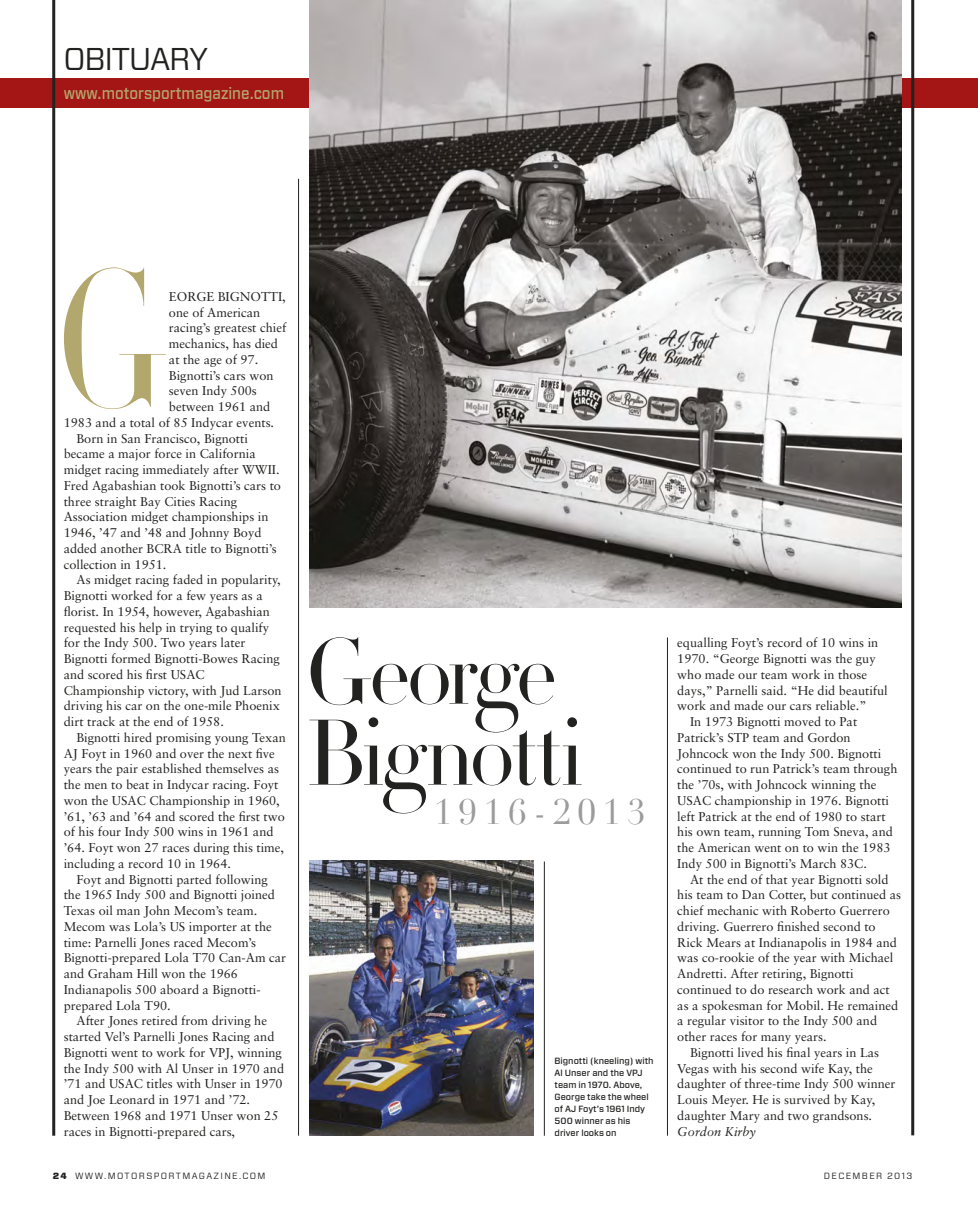
<style>
.page{position:relative;width:978px;height:1212px;background:#fff}
.page>*{position:absolute;margin:0;border:0;box-sizing:border-box;transform-origin:0 0}
.t1{font:300 190.65px "HTF Didot L96";color:#b2a76d;scale:.8 1}
.t2{font:300 91.5px/81px "HTF Didot L64";letter-spacing:-.04em;color:#222221}
.t3{font:34.5px "Didot";letter-spacing:.2em;color:#9c9b9b}
.t4{font:31.5px "Forza";letter-spacing:-.04em;color:#222221}
.t5{font:500 16.5px "Forza";color:#b2a76d;scale:.9 1}
.t6{font:12.75px "Sabon LT";color:#222221}
.t7{font:italic 12.75px "Sabon LT";color:#222221}
.t8{font:500 9px/12px "Forza";color:#222221}
.t9{font:9px "Forza";letter-spacing:.15em;color:#222221}
.s1{font-weight:900}
</style>
<div class="page">
<hr style="left:667px;top:637px;width:1px;height:498px;background:#222221">
<div style="left:0;top:78px;width:978px;height:29px;background:#a41515"></div>
<hr style="left:911px;top:0;width:3px;height:1135px;background:#222221">
<hr style="left:52px;top:0;width:3px;height:1135px;background:#222221">
<hr style="left:298px;top:179px;width:1px;height:956px;background:#222221">
<hr style="left:544px;top:861px;width:1px;height:274px;background:#222221">
<img style="left:309px;top:0;width:592px;height:607px">
<img style="left:309px;top:861px;width:224px;height:274px">
<h3 class="t4" style="left:64px;top:37px;width:146px">OBITUARY</h3>
<p class="t5" style="left:64px;top:82px;width:246px">www.motorsportmagazine.com</p>
<h1 class="t1" style="left:56px;top:205px;width:132px">G</h1>
<p class="t6" style="left:169px;top:289px;width:118px">eorge Bignotti,</p>
<p class="t6" style="left:169px;top:304px;width:93px">one of American</p>
<p class="t6" style="left:169px;top:320px;width:119px">racing’s greatest chief</p>
<p class="t6" style="left:169px;top:336px;width:111px">mechanics, has died</p>
<p class="t6" style="left:169px;top:352px;width:91px">at the age of 97.</p>
<p class="t6" style="left:169px;top:367px;width:106px">Bignotti’s cars won</p>
<p class="t6" style="left:169px;top:383px;width:89px">seven Indy 500s</p>
<p class="t6" style="left:169px;top:399px;width:103px">between 1961 and</p>
<p class="t6" style="left:64px;top:415px;width:212px">1983 and a total of 85 Indycar events.</p>
<p class="t6" style="left:76px;top:430px;width:173px">Born in San Francisco, Bignotti</p>
<p class="t6" style="left:64px;top:446px;width:193px">became a major force in California</p>
<p class="t6" style="left:64px;top:462px;width:217px">midget racing immediately after WWII.</p>
<p class="t6" style="left:64px;top:478px;width:219px">Fred Agabashian took Bignotti’s cars to</p>
<p class="t6" style="left:64px;top:493px;width:175px">three straight Bay Cities Racing</p>
<p class="t6" style="left:64px;top:509px;width:206px">Association midget championships in</p>
<p class="t6" style="left:64px;top:525px;width:199px">1946, ’47 and ’48 and Johnny Boyd</p>
<p class="t6" style="left:64px;top:541px;width:214px">added another BCRA title to Bignotti’s</p>
<p class="t6" style="left:64px;top:556px;width:104px">collection in 1951.</p>
<p class="t6" style="left:76px;top:572px;width:206px">As midget racing faded in popularity,</p>
<p class="t6" style="left:64px;top:588px;width:201px">Bignotti worked for a few years as a</p>
<p class="t6" style="left:64px;top:604px;width:208px">florist. In 1954, however, Agabashian</p>
<p class="t6" style="left:64px;top:619px;width:207px">requested his help in trying to qualify</p>
<p class="t6" style="left:64px;top:635px;width:183px">for the Indy 500. Two years later</p>
<p class="t6" style="left:64px;top:651px;width:218px">Bignotti formed Bignotti-Bowes Racing</p>
<p class="t6" style="left:64px;top:667px;width:142px">and scored his first USAC</p>
<p class="t6" style="left:64px;top:682px;width:219px">Championship victory, with Jud Larson</p>
<p class="t6" style="left:64px;top:698px;width:218px">driving his car on the one-mile Phoenix</p>
<p class="t6" style="left:64px;top:714px;width:162px">dirt track at the end of 1958.</p>
<p class="t6" style="left:76px;top:730px;width:211px">Bignotti hired promising young Texan</p>
<p class="t6" style="left:64px;top:745px;width:213px">AJ Foyt in 1960 and over the next five</p>
<p class="t6" style="left:64px;top:761px;width:217px">years the pair established themselves as</p>
<p class="t6" style="left:64px;top:777px;width:216px">the men to beat in Indycar racing. Foyt</p>
<p class="t6" style="left:64px;top:793px;width:218px">won the USAC Championship in 1960,</p>
<p class="t6" style="left:64px;top:808px;width:223px">’61, ’63 and ’64 and scored the first two</p>
<p class="t6" style="left:64px;top:824px;width:211px">of his four Indy 500 wins in 1961 and</p>
<p class="t6" style="left:64px;top:840px;width:222px">’64. Foyt won 27 races during this time,</p>
<p class="t6" style="left:64px;top:856px;width:169px">including a record 10 in 1964.</p>
<p class="t6" style="left:76px;top:871px;width:193px">Foyt and Bignotti parted following</p>
<p class="t6" style="left:64px;top:887px;width:213px">the 1965 Indy 500 and Bignotti joined</p>
<p class="t6" style="left:64px;top:903px;width:195px">Texas oil man John Mecom’s team.</p>
<p class="t6" style="left:64px;top:919px;width:210px">Mecom was Lola’s US importer at the</p>
<p class="t6" style="left:64px;top:934px;width:194px">time: Parnelli Jones raced Mecom’s</p>
<p class="t6" style="left:64px;top:950px;width:224px">Bignotti-prepared Lola T70 Can-Am car</p>
<p class="t6" style="left:64px;top:966px;width:176px">and Graham Hill won the 1966</p>
<p class="t6" style="left:64px;top:982px;width:198px">Indianapolis 500 aboard a Bignotti-</p>
<p class="t6" style="left:64px;top:997px;width:108px">prepared Lola T90.</p>
<p class="t6" style="left:76px;top:1013px;width:192px">After Jones retired from driving he</p>
<p class="t6" style="left:64px;top:1029px;width:212px">started Vel’s Parnelli Jones Racing and</p>
<p class="t6" style="left:64px;top:1045px;width:220px">Bignotti went to work for VPJ, winning</p>
<p class="t6" style="left:64px;top:1060px;width:222px">the Indy 500 with Al Unser in 1970 and</p>
<p class="t6" style="left:64px;top:1076px;width:220px">’71 and USAC titles with Unser in 1970</p>
<p class="t6" style="left:64px;top:1092px;width:188px">and Joe Leonard in 1971 and ’72.</p>
<p class="t6" style="left:64px;top:1108px;width:216px">Between 1968 and 1971 Unser won 25</p>
<p class="t6" style="left:64px;top:1123px;width:173px">races in Bignotti-prepared cars,</p>
<p class="t9" style="left:53px;top:1169px;width:214px"><span class="s1">24</span> WWW.MO TO RSPO RTMAGAZINE.CO M</p>
<p class="t9" style="left:824px;top:1169px;width:90px">DECEMBER 2013</p>
<h2 class="t2" style="left:306px;top:631px;width:279px">George<br>Bignotti</h2>
<p class="t6" style="left:677px;top:635px;width:203px">equalling Foyt’s record of 10 wins in</p>
<p class="t6" style="left:677px;top:651px;width:200px">1970. “George Bignotti was the guy</p>
<p class="t6" style="left:677px;top:667px;width:191px">who made our team work in those</p>
<p class="t6" style="left:677px;top:682px;width:212px">days,” Parnelli said. “He did beautiful</p>
<p class="t6" style="left:677px;top:698px;width:191px">work and made our cars reliable.”</p>
<p class="t6" style="left:690px;top:714px;width:169px">In 1973 Bignotti moved to Pat</p>
<p class="t6" style="left:677px;top:730px;width:175px">Patrick’s STP team and Gordon</p>
<p class="t6" style="left:677px;top:745px;width:206px">Johncock won the Indy 500. Bignotti</p>
<p class="t6" style="left:677px;top:761px;width:222px">continued to run Patrick’s team through</p>
<p class="t6" style="left:677px;top:777px;width:201px">the ’70s, with Johncock winning the</p>
<p class="t6" style="left:677px;top:793px;width:213px">USAC championship in 1976. Bignotti</p>
<p class="t6" style="left:677px;top:808px;width:210px">left Patrick at the end of 1980 to start</p>
<p class="t6" style="left:677px;top:824px;width:217px">his own team, running Tom Sneva, and</p>
<p class="t6" style="left:677px;top:840px;width:215px">the American went on to win the 1983</p>
<p class="t6" style="left:677px;top:856px;width:191px">Indy 500 in Bignotti’s March 83C.</p>
<p class="t6" style="left:690px;top:871px;width:200px">At the end of that year Bignotti sold</p>
<p class="t6" style="left:677px;top:887px;width:225px">his team to Dan Cotter, but continued as</p>
<p class="t6" style="left:677px;top:903px;width:214px">chief mechanic with Roberto Guerrero</p>
<p class="t6" style="left:677px;top:919px;width:200px">driving. Guerrero finished second to</p>
<p class="t6" style="left:677px;top:934px;width:221px">Rick Mears at Indianapolis in 1984 and</p>
<p class="t6" style="left:677px;top:950px;width:218px">was co-rookie of the year with Michael</p>
<p class="t6" style="left:677px;top:966px;width:178px">Andretti. After retiring, Bignotti</p>
<p class="t6" style="left:677px;top:982px;width:214px">continued to do research work and act</p>
<p class="t6" style="left:677px;top:997px;width:223px">as a spokesman for Mobil. He remained</p>
<p class="t6" style="left:677px;top:1013px;width:201px">a regular visitor to the Indy 500 and</p>
<p class="t6" style="left:677px;top:1029px;width:151px">other races for many years.</p>
<p class="t6" style="left:690px;top:1045px;width:191px">Bignotti lived his final years in Las</p>
<p class="t6" style="left:677px;top:1060px;width:197px">Vegas with his second wife Kay, the</p>
<p class="t6" style="left:677px;top:1076px;width:220px">daughter of three-time Indy 500 winner</p>
<p class="t6" style="left:677px;top:1092px;width:199px">Louis Meyer. He is survived by Kay,</p>
<p class="t6" style="left:677px;top:1108px;width:196px">daughter Mary and two grandsons.</p>
<p class="t7" style="left:677px;top:1124px;width:80px">Gordon Kirby</p>
<h3 class="t3" style="left:434px;top:791px;width:213px">1916-2013</h3>
<p class="t8" style="left:555px;top:1054px;width:100px">Bignotti (kneeling) with<br>Al Unser and the VPJ team in 1970. Above,<br>George take the wheel of AJ Foyt’s 1961 Indy<br>500 winner as his driver looks on</p>
</div>
